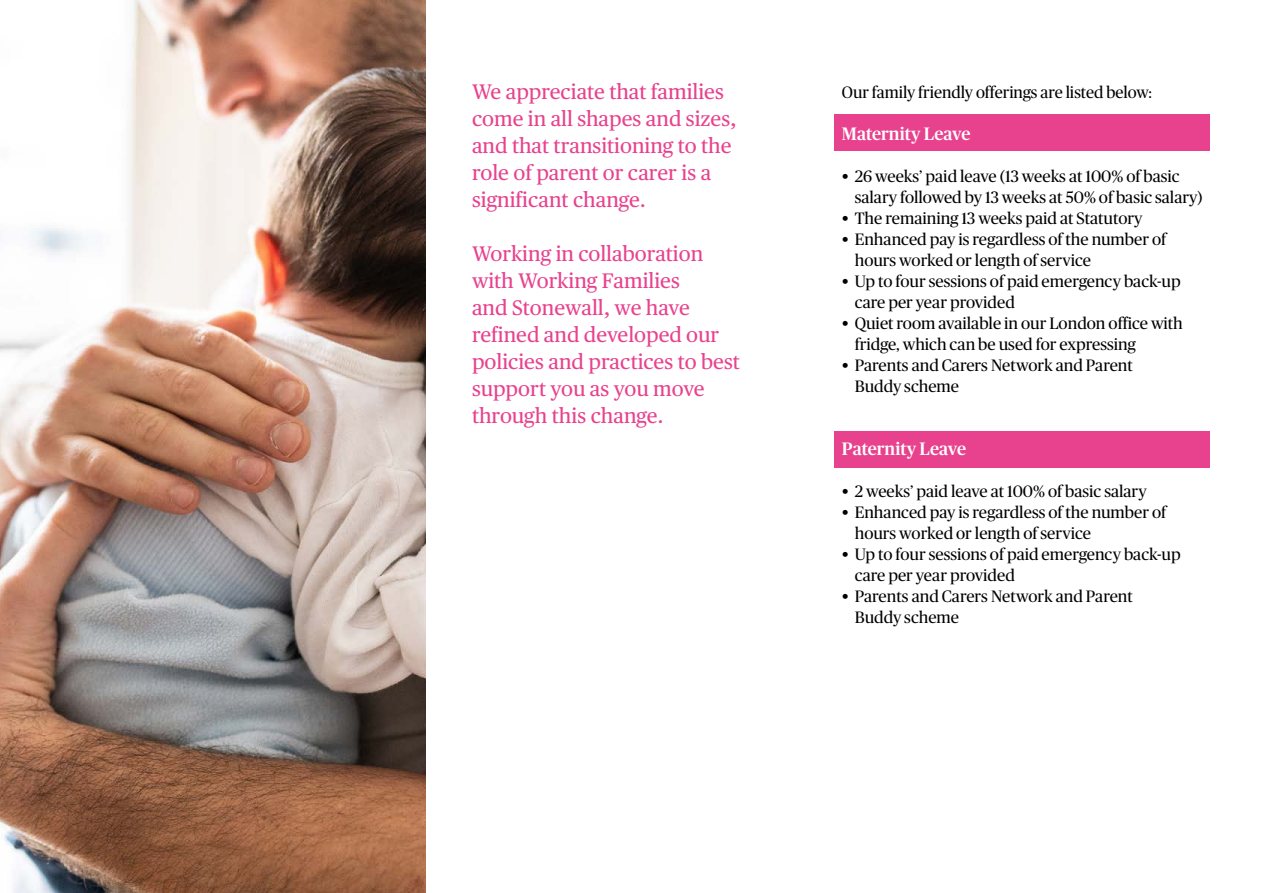
<style>
.page{position:relative;width:1263px;height:893px;background:#fff}
.page>*{position:absolute;margin:0;border:0;box-sizing:border-box;transform-origin:0 0}
.t1{font:21px/27px "Chubb Publico Text";color:#e8428e}
.t2{font:500 18px "Chubb Publico";color:#fff}
.t3{font:16.5px/21px "Chubb Publico";color:#000}
.s1{font-family:"Chubb Publico Text"}
</style>
<div class="page">
<div style="left:834px;top:432px;width:376px;height:36px;background:#e8428e"></div>
<div style="left:834px;top:115px;width:376px;height:36px;background:#e8428e"></div>
<img style="left:0;top:0;width:425px;height:893px">
<p class="t1" style="left:472px;top:77px;width:266px">We appreciate that families come in all shapes and sizes, and that transitioning to the role of parent or carer is a significant change.</p>
<p class="t1" style="left:472px;top:239px;width:269px">Working in collaboration with Working Families<br>and Stonewall, we have refined and developed our policies and practices to best support you as you move through this change.</p>
<p class="t3" style="left:842px;top:81px;width:311px">Our family friendly offerings are listed below:</p>
<p class="t2" style="left:842px;top:121px;width:130px">Maternity Leave</p>
<p class="t3" style="left:855px;top:165px;width:349px;text-indent:-13px"><span class="s1">•</span> 26 weeks’ paid leave (13 weeks at 100% of basic salary followed by 13 weeks at 50% of basic salary)</p>
<p class="t3" style="left:842px;top:207px;width:302px"><span class="s1">•</span> The remaining 13 weeks paid at Statutory</p>
<p class="t3" style="left:855px;top:228px;width:313px;text-indent:-13px"><span class="s1">•</span> Enhanced pay is regardless of the number of hours worked or length of service</p>
<p class="t3" style="left:855px;top:270px;width:327px;text-indent:-13px"><span class="s1">•</span> Up to four sessions of paid emergency back-up care per year provided</p>
<p class="t3" style="left:855px;top:312px;width:330px;text-indent:-13px"><span class="s1">•</span> Quiet room available in our London office with fridge, which can be used for expressing</p>
<p class="t3" style="left:855px;top:354px;width:280px;text-indent:-13px"><span class="s1">•</span> Parents and Carers Network and Parent<br>Buddy scheme</p>
<p class="t2" style="left:842px;top:436px;width:126px">Paternity Leave</p>
<p class="t3" style="left:842px;top:480px;width:306px"><span class="s1">•</span> 2 weeks’ paid leave at 100% of basic salary</p>
<p class="t3" style="left:855px;top:501px;width:313px;text-indent:-13px"><span class="s1">•</span> Enhanced pay is regardless of the number of hours worked or length of service</p>
<p class="t3" style="left:855px;top:543px;width:327px;text-indent:-13px"><span class="s1">•</span> Up to four sessions of paid emergency back-up care per year provided</p>
<p class="t3" style="left:855px;top:585px;width:280px;text-indent:-13px"><span class="s1">•</span> Parents and Carers Network and Parent<br>Buddy scheme</p>
</div>
